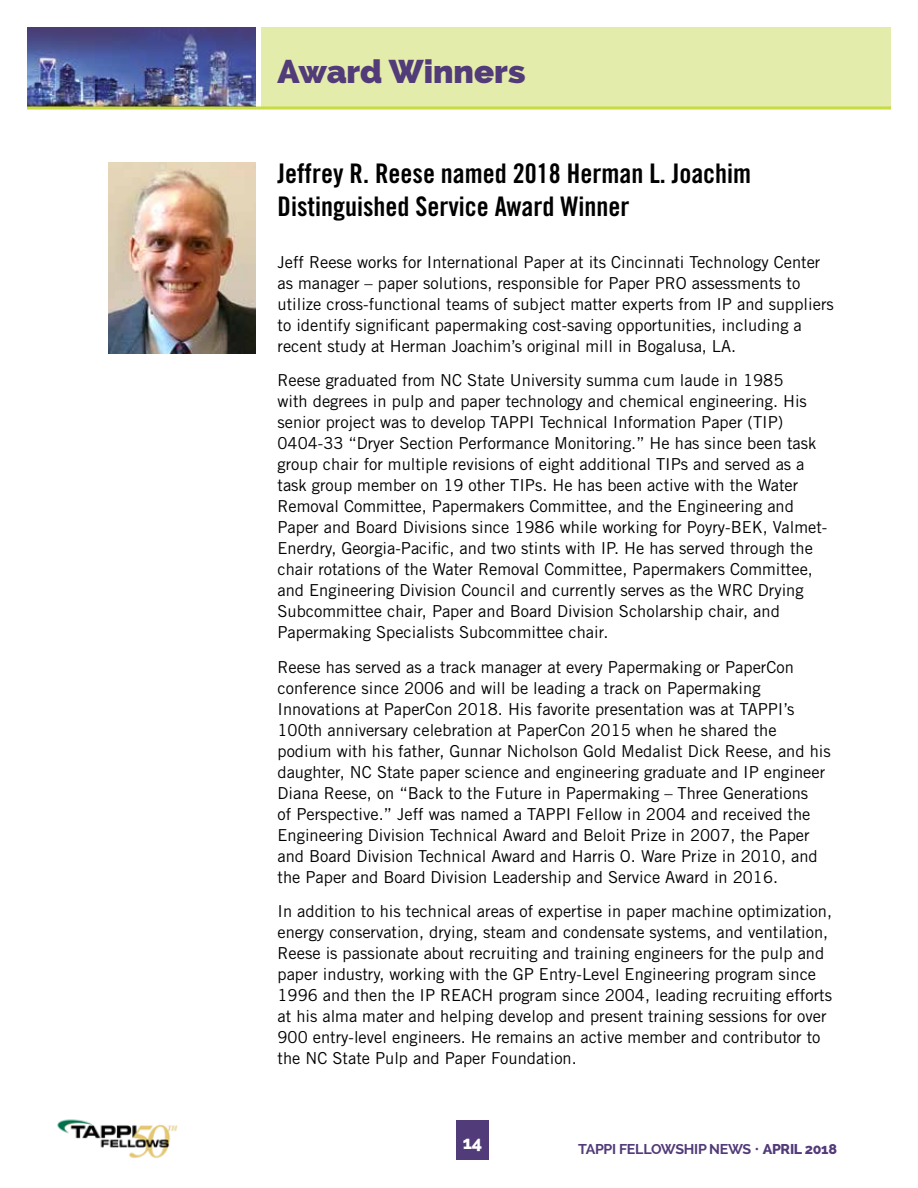
<style>
.page{position:relative;width:918px;height:1188px;background:#fff}
.page>*{position:absolute;margin:0;border:0;box-sizing:border-box;transform-origin:0 0}
.t1{font:800 33px "Raleway";color:#523b79}
.t2{font:27px/33px "Trade Gothic Bold Cond Twenty";color:#000}
.t3{font:800 18px "Raleway";color:#fff}
.t4{font:16.5px/21px "Trade Gothic";color:#000}
.t5{font:700 14.25px "Raleway";letter-spacing:-.02em;color:#523b79}
.s1{font-weight:300}
.s2{font-weight:800}
</style>
<div class="page">
<img style="left:27px;top:27px;width:229px;height:79px">
<div style="left:456px;top:1120px;width:33px;height:40px;background:#523b79"></div>
<div style="left:261px;top:27px;width:630px;height:81px;background:#e4ecab"></div>
<svg style="left:27px;top:106px;width:864px;height:4px;background:#ccdb60"></svg>
<img style="left:57px;top:1119px;width:121px;height:39px">
<img style="left:108px;top:162px;width:148px;height:191px">
<h1 class="t1" style="left:278px;top:52px;width:249px">Award Winners</h1>
<h2 class="t2" style="left:278px;top:156px;width:475px">Jeffrey R. Reese named 2018 Herman L. Joachim<br>Distinguished Service Award Winner</h2>
<p class="t4" style="left:278px;top:251px;width:558px">Jeff Reese works for International Paper at its Cincinnati Technology Center as manager – paper solutions, responsible for Paper PRO assessments to utilize cross-functional teams of subject matter experts from IP and suppliers to identify significant papermaking cost-saving opportunities, including a recent study at Herman Joachim’s original mill in Bogalusa, LA.</p>
<p class="t4" style="left:278px;top:370px;width:551px">Reese graduated from NC State University summa cum laude in 1985<br>with degrees in pulp and paper technology and chemical engineering. His senior project was to develop TAPPI Technical Information Paper (TIP)<br>0404-33 “Dryer Section Performance Monitoring.” He has since been task group chair for multiple revisions of eight additional TIPs and served as a task group member on 19 other TIPs. He has been active with the Water Removal Committee, Papermakers Committee, and the Engineering and Paper and Board Divisions since 1986 while working for Poyry-BEK, Valmet-Enerdry, Georgia-Pacific, and two stints with IP. He has served through the chair rotations of the Water Removal Committee, Papermakers Committee, and Engineering Division Council and currently serves as the WRC Drying Subcommittee chair, Paper and Board Division Scholarship chair, and Papermaking Specialists Subcommittee chair.</p>
<p class="t4" style="left:278px;top:656px;width:555px">Reese has served as a track manager at every Papermaking or PaperCon conference since 2006 and will be leading a track on Papermaking Innovations at PaperCon 2018. His favorite presentation was at TAPPI’s 100th anniversary celebration at PaperCon 2015 when he shared the podium with his father, Gunnar Nicholson Gold Medalist Dick Reese, and his daughter, NC State paper science and engineering graduate and IP engineer Diana Reese, on “Back to the Future in Papermaking – Three Generations<br>of Perspective.” Jeff was named a TAPPI Fellow in 2004 and received the Engineering Division Technical Award and Beloit Prize in 2007, the Paper and Board Division Technical Award and Harris O. Ware Prize in 2010, and the Paper and Board Division Leadership and Service Award in 2016.</p>
<p class="t4" style="left:278px;top:901px;width:556px">In addition to his technical areas of expertise in paper machine optimization, energy conservation, drying, steam and condensate systems, and ventilation, Reese is passionate about recruiting and training engineers for the pulp and paper industry, working with the GP Entry-Level Engineering program since 1996 and then the IP REACH program since 2004, leading recruiting efforts at his alma mater and helping develop and present training sessions for over 900 entry-level engineers. He remains an active member and contributor to the NC State Pulp and Paper Foundation.</p>
<p class="t3" style="left:463px;top:1132px;width:21px">14</p>
<p class="t5" style="left:578px;top:1141px;width:260px">TAPPI FELLOWSHIP NEWS <span class="s1">•</span> <span class="s2">APRIL 2018</span></p>
</div>
